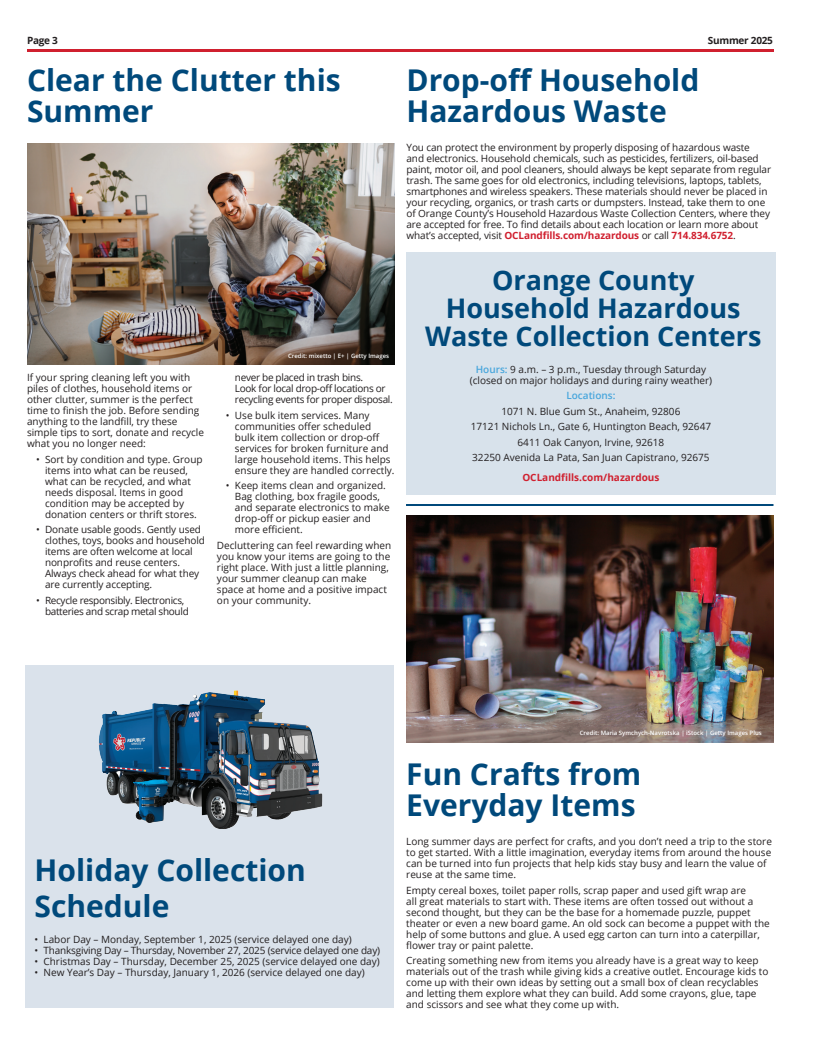
<style>
.page{position:relative;width:819px;height:1044px;background:#fff}
.page>*{position:absolute;margin:0;border:0;box-sizing:border-box;transform-origin:0 0}
.t1{font:700 30px/31px "Open Sans";color:#00497b}
.t2{font:700 27px/28px "Open Sans";color:#00497b;text-align:center}
.t3{font:10px/11px "Open Sans";color:#231f20}
.t4{font:10px/11px "Open Sans";letter-spacing:-.03em;color:#231f20}
.t5{font:10px "Open Sans";letter-spacing:-.02em;color:#231f20}
.t6{font:700 10px "Open Sans";color:#d0202f}
.t7{font:700 10px "Open Sans";letter-spacing:-.025em;color:#231f20}
.t8{font:600 10px "Open Sans";color:#48a6dc}
.t9{font:600 6px "Open Sans";color:#fff}
.s1{font-weight:700;color:#d0202f}
.s2{font-weight:600;color:#48a6dc}
</style>
<div class="page">
<hr style="left:27px;top:49px;width:747px;height:2px;background:#d0202f">
<hr style="left:406px;top:504px;width:367px;height:2px;background:#00497b">
<img style="left:406px;top:515px;width:368px;height:228px">
<div style="left:406px;top:253px;width:370px;height:242px;background:#d8e2eb"></div>
<img style="left:28px;top:144px;width:367px;height:221px">
<div style="left:26px;top:666px;width:368px;height:342px;background:#dae2eb"></div>
<img style="left:99px;top:690px;width:224px;height:139px">
<p class="t7" style="left:27px;top:33px;width:32px">Page 3</p>
<p class="t7" style="left:708px;top:33px;width:67px">Summer 2025</p>
<h1 class="t1" style="left:27px;top:64px;width:315px">Clear the Clutter this<br>Summer</h1>
<p class="t3" style="left:27px;top:372px;width:179px">If your spring cleaning left you with piles of clothes, household items or other clutter, summer is the perfect time to finish the job. Before sending anything to the landfill, try these simple tips to sort, donate and recycle what you no longer need:</p>
<p class="t3" style="left:45px;top:453px;width:159px;text-indent:-9px">• Sort by condition and type. Group items into what can be reused, what can be recycled, and what needs disposal. Items in good condition may be accepted by donation centers or thrift stores.</p>
<p class="t3" style="left:45px;top:524px;width:161px;text-indent:-9px">• Donate usable goods. Gently used clothes, toys, books and household items are often welcome at local nonprofits and reuse centers.<br>Always check ahead for what they are currently accepting.</p>
<p class="t4" style="left:45px;top:594px;width:145px;text-indent:-9px">• Recycle responsibly. Electronics, batteries and scrap metal should</p>
<p class="t9" style="left:288px;top:351px;width:103px">Credit: mixetto | E+ | Getty Images</p>
<p class="t4" style="left:235px;top:372px;width:159px">never be placed in trash bins.<br>Look for local drop-off locations or recycling events for proper disposal.</p>
<p class="t3" style="left:235px;top:409px;width:161px;text-indent:-9px">• Use bulk item services. Many communities offer scheduled<br>bulk item collection or drop-off services for broken furniture and large household items. This helps ensure they are handled correctly.</p>
<p class="t3" style="left:235px;top:480px;width:156px;text-indent:-9px">• Keep items clean and organized.<br>Bag clothing, box fragile goods, and separate electronics to make drop-off or pickup easier and more efficient.</p>
<p class="t3" style="left:217px;top:539px;width:176px">Decluttering can feel rewarding when you know your items are going to the right place. With just a little planning, your summer cleanup can make space at home and a positive impact on your community.</p>
<h1 class="t1" style="left:407px;top:64px;width:294px">Drop-off Household<br>Hazardous Waste</h1>
<p class="t3" style="left:407px;top:142px;width:366px">You can protect the environment by properly disposing of hazardous waste<br>and electronics. Household chemicals, such as pesticides, fertilizers, oil-based paint, motor oil, and pool cleaners, should always be kept separate from regular trash. The same goes for old electronics, including televisions, laptops, tablets, smartphones and wireless speakers. These materials should never be placed in your recycling, organics, or trash carts or dumpsters. Instead, take them to one of Orange County’s Household Hazardous Waste Collection Centers, where they are accepted for free. To find details about each location or learn more about what’s accepted, visit <span class="s1">OCLandfills.com/hazardous</span> or call <span class="s1">714.834.6752</span>.</p>
<h2 class="t2" style="left:425px;top:266px;width:338px">Orange County<br>Household Hazardous<br>Waste Collection Centers</h2>
<p class="t3" style="left:470px;top:363px;width:244px;text-align:center"><span class="s2">Hours:</span> 9 a.m. – 3 p.m., Tuesday through Saturday (closed on major holidays and during rainy weather)</p>
<p class="t8" style="left:566px;top:389px;width:51px">Locations:</p>
<p class="t3" style="left:471px;top:403px;width:242px;line-height:15.5px;text-align:center">1071 N. Blue Gum St., Anaheim, 92806<br>17121 Nichols Ln., Gate 6, Huntington Beach, 92647<br>6411 Oak Canyon, Irvine, 92618<br>32250 Avenida La Pata, San Juan Capistrano, 92675</p>
<p class="t6" style="left:522px;top:471px;width:139px">OCLandfills.com/hazardous</p>
<h1 class="t1" style="left:35px;top:851px;width:273px;line-height:36px">Holiday Collection<br>Schedule</h1>
<p class="t3" style="left:35px;top:934px;width:319px">• Labor Day – Monday, September 1, 2025 (service delayed one day)</p>
<p class="t5" style="left:35px;top:944px;width:347px">• Thanksgiving Day – Thursday, November 27, 2025 (service delayed one day)</p>
<p class="t3" style="left:35px;top:956px;width:347px">• Christmas Day – Thursday, December 25, 2025 (service delayed one day)</p>
<p class="t3" style="left:35px;top:967px;width:332px">• New Year’s Day – Thursday, January 1, 2026 (service delayed one day)</p>
<p class="t9" style="left:580px;top:728px;width:183px">Credit: Maria Symchych-Navrotska | iStock | Getty Images Plus</p>
<h1 class="t1" style="left:406px;top:758px;width:237px">Fun Crafts from<br>Everyday Items</h1>
<p class="t3" style="left:406px;top:836px;width:367px">Long summer days are perfect for crafts, and you don’t need a trip to the store to get started. With a little imagination, everyday items from around the house can be turned into fun projects that help kids stay busy and learn the value of reuse at the same time.</p>
<p class="t3" style="left:406px;top:884px;width:365px">Empty cereal boxes, toilet paper rolls, scrap paper and used gift wrap are<br>all great materials to start with. These items are often tossed out without a second thought, but they can be the base for a homemade puzzle, puppet theater or even a new board game. An old sock can become a puppet with the help of some buttons and glue. A used egg carton can turn into a caterpillar, flower tray or paint palette.</p>
<p class="t3" style="left:406px;top:955px;width:364px">Creating something new from items you already have is a great way to keep materials out of the trash while giving kids a creative outlet. Encourage kids to come up with their own ideas by setting out a small box of clean recyclables and letting them explore what they can build. Add some crayons, glue, tape and scissors and see what they come up with.</p>
</div>
